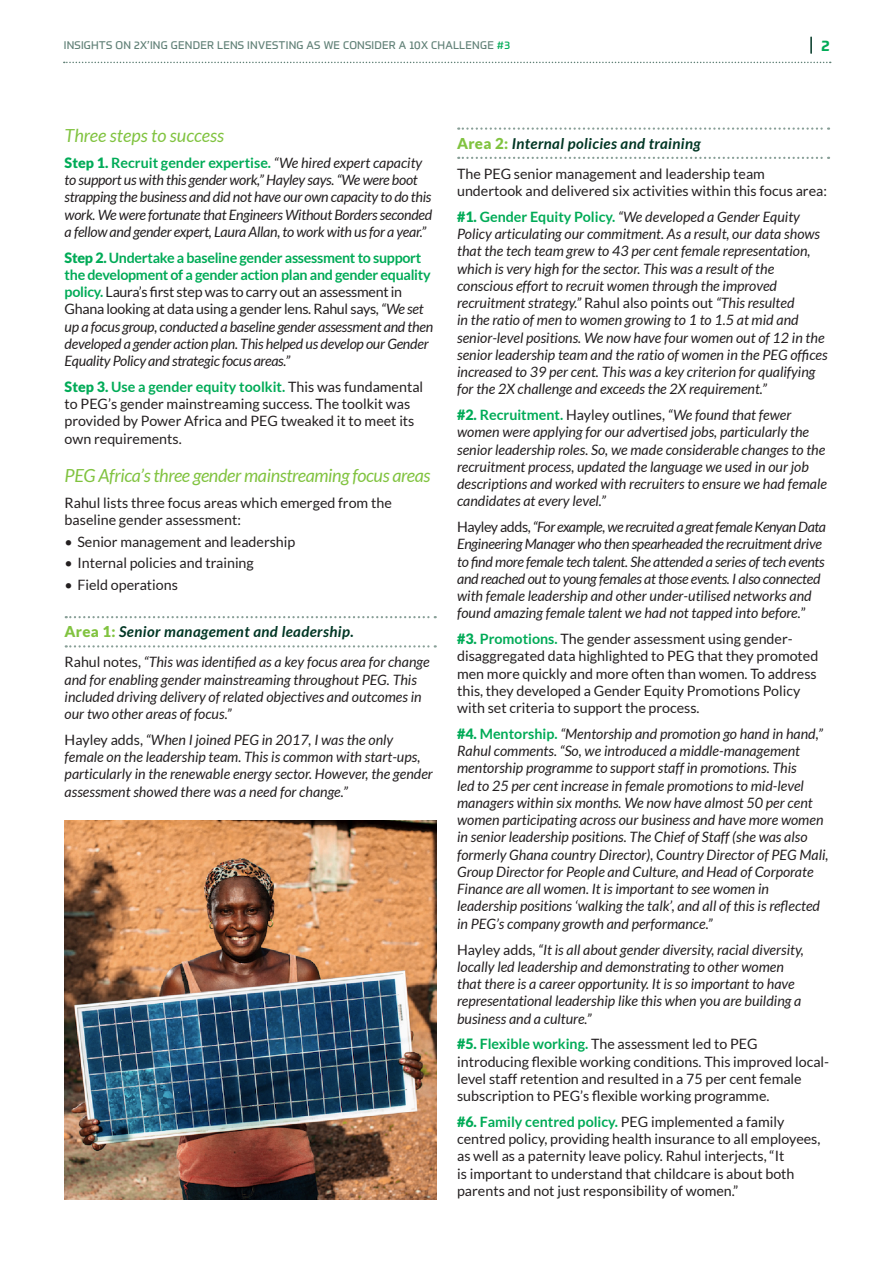
<style>
.page{position:relative;width:893px;height:1263px;background:#fff}
.page>*{position:absolute;margin:0;border:0;box-sizing:border-box;transform-origin:0 0}
.t1{font:italic 18px "Lato";letter-spacing:-.02em;color:#81c340}
.t2{font:italic 18px "Lato";color:#81c340}
.challenges{font:italic 700 15px "Lato";letter-spacing:.025em;color:#003624}
.t3{font:700 15px "Prometo";color:#00ab57}
.body{font:italic 14.25px/17.2px "Lato";color:#231f20}
.body-2{font:14.25px/17.2px "Lato";color:#231f20}
.body-3{font:italic 14.25px/17.2px "Lato";letter-spacing:-.02em;color:#231f20}
.t4{font:10.8px "Prometo";letter-spacing:.02em;color:#608076}
.s1{color:#00ab57}
.s2{font-weight:900;font-style:normal;color:#00ab57}
.s3{font-weight:700;font-style:normal;color:#00ab57}
.s4{font-style:normal}
.s5{font-weight:900;color:#00ab57}
.s6{font-weight:700;color:#00ab57}
.s7{font-weight:900;font-style:normal;color:#81c340}
</style>
<div class="page">
<svg style="left:810px;top:37px;width:2px;height:16px"></svg>
<svg style="left:64px;top:62px;width:767px;height:1px"></svg>
<svg style="left:66px;top:616px;width:370px;height:2px"></svg>
<svg style="left:66px;top:645px;width:370px;height:2px"></svg>
<svg style="left:458px;top:127px;width:371px;height:3px"></svg>
<svg style="left:458px;top:157px;width:371px;height:2px"></svg>
<img style="left:65px;top:821px;width:372px;height:378px">
<p class="t4" style="left:64px;top:38px;width:448px">INSIGHTS ON 2X’ING GENDER LENS INVESTING AS WE CONSIDER A 10X CHALLENGE <span class="s1">#3</span></p>
<p class="t3" style="left:821px;top:36px;width:10px">2</p>
<p class="t2" style="left:65px;top:126px;width:161px">Three steps to success</p>
<p class="body-3" style="left:65px;top:154px;width:369px"><span class="s2">Step 1.</span> <span class="s3">Recruit gender expertise.</span> “We hired expert capacity to support us with this gender work,” Hayley says. “We were boot strapping the business and did not have our own capacity to do this work. We were fortunate that Engineers Without Borders seconded a fellow and gender expert, Laura Allan, to work with us for a year.”</p>
<p class="body-3" style="left:65px;top:249px;width:370px"><span class="s2">Step 2.</span> <span class="s3">Undertake a baseline gender assessment to support the development of a gender action plan and gender equality policy.</span> <span class="s4">Laura’s first step was to carry out an assessment in Ghana looking at data using a gender lens. Rahul says,</span> “We set up a focus group, conducted a baseline gender assessment and then developed a gender action plan. This helped us develop our Gender Equality Policy and strategic focus areas.”</p>
<p class="body-2" style="left:65px;top:378px;width:360px"><span class="s5">Step 3.</span> <span class="s6">Use a gender equity toolkit.</span> This was fundamental to PEG’s gender mainstreaming success. The toolkit was provided by Power Africa and PEG tweaked it to meet its own requirements.</p>
<p class="t1" style="left:65px;top:466px;width:367px">PEG Africa’s three gender mainstreaming focus areas</p>
<p class="body-2" style="left:65px;top:494px;width:329px">Rahul lists three focus areas which emerged from the baseline gender assessment:</p>
<p class="body-2" style="left:65px;top:533px;width:232px">• Senior management and leadership</p>
<p class="body-2" style="left:65px;top:554px;width:191px">• Internal policies and training</p>
<p class="body-2" style="left:65px;top:576px;width:115px">• Field operations</p>
<p class="challenges" style="left:65px;top:623px;width:291px"><span class="s7">Area 1:</span> Senior management and leadership.</p>
<p class="body" style="left:65px;top:654px;width:367px"><span class="s4">Rahul notes,</span> “This was identified as a key focus area for change and for enabling gender mainstreaming throughout PEG. This included driving delivery of related objectives and outcomes in our two other areas of focus.”</p>
<p class="body" style="left:65px;top:731px;width:370px"><span class="s4">Hayley adds,</span> “When I joined PEG in 2017, I was the only female on the leadership team. This is common with start-ups, particularly in the renewable energy sector. However, the gender assessment showed there was a need for change.”</p>
<p class="challenges" style="left:457px;top:135px;width:245px"><span class="s7">Area 2:</span> Internal policies and training</p>
<p class="body-2" style="left:457px;top:165px;width:371px">The PEG senior management and leadership team undertook and delivered six activities within this focus area:</p>
<p class="body" style="left:457px;top:208px;width:372px"><span class="s2">#1.</span> <span class="s3">Gender Equity Policy.</span> “We developed a Gender Equity Policy articulating our commitment. As a result, our data shows that the tech team grew to 43 per cent female representation, which is very high for the sector. This was a result of the conscious effort to recruit women through the improved recruitment strategy.” <span class="s4">Rahul also points out</span> “This resulted<br>in the ratio of men to women growing to 1 to 1.5 at mid and senior-level positions. We now have four women out of 12 in the senior leadership team and the ratio of women in the PEG offices increased to 39 per cent. This was a key criterion for qualifying for the 2X challenge and exceeds the 2X requirement.”</p>
<p class="body" style="left:457px;top:407px;width:371px"><span class="s2">#2.</span> <span class="s3">Recruitment.</span> <span class="s4">Hayley outlines,</span> “We found that fewer women were applying for our advertised jobs, particularly the senior leadership roles. So, we made considerable changes to the recruitment process, updated the language we used in our job descriptions and worked with recruiters to ensure we had female candidates at every level.”</p>
<p class="body-3" style="left:457px;top:519px;width:370px"><span class="s4">Hayley adds,</span> “For example, we recruited a great female Kenyan Data Engineering Manager who then spearheaded the recruitment drive to find more female tech talent. She attended a series of tech events and reached out to young females at those events. I also connected with female leadership and other under-utilised networks and found amazing female talent we had not tapped into before.<span class="s4">”</span></p>
<p class="body-2" style="left:457px;top:630px;width:363px"><span class="s5">#3.</span> <span class="s6">Promotions.</span> The gender assessment using gender&shy;disaggregated data highlighted to PEG that they promoted men more quickly and more often than women. To address this, they developed a Gender Equity Promotions Policy with set criteria to support the process.</p>
<p class="body" style="left:457px;top:725px;width:373px"><span class="s2">#4.</span> <span class="s3">Mentorship.</span> “Mentorship and promotion go hand in hand,” Rahul comments. “So, we introduced a middle-management mentorship programme to support staff in promotions. This<br>led to 25 per cent increase in female promotions to mid-level managers within six months. We now have almost 50 per cent women participating across our business and have more women in senior leadership positions. The Chief of Staff (she was also formerly Ghana country Director), Country Director of PEG Mali, Group Director for People and Culture, and Head of Corporate Finance are all women. It is important to see women in leadership positions ‘walking the talk’, and all of this is reflected in PEG’s company growth and performance.”</p>
<p class="body" style="left:457px;top:941px;width:348px"><span class="s4">Hayley adds,</span> “It is all about gender diversity, racial diversity, locally led leadership and demonstrating to other women that there is a career opportunity. It is so important to have representational leadership like this when you are building a business and a culture.”</p>
<p class="body-2" style="left:457px;top:1035px;width:374px"><span class="s5">#5.</span> <span class="s6">Flexible working.</span> The assessment led to PEG introducing flexible working conditions. This improved local&shy;level staff retention and resulted in a 75 per cent female subscription to PEG’s flexible working programme.</p>
<p class="body-2" style="left:457px;top:1113px;width:365px"><span class="s5">#6.</span> <span class="s6">Family centred policy.</span> PEG implemented a family centred policy, providing health insurance to all employees, as well as a paternity leave policy. Rahul interjects, “It<br>is important to understand that childcare is about both parents and not just responsibility of women.”</p>
</div>
